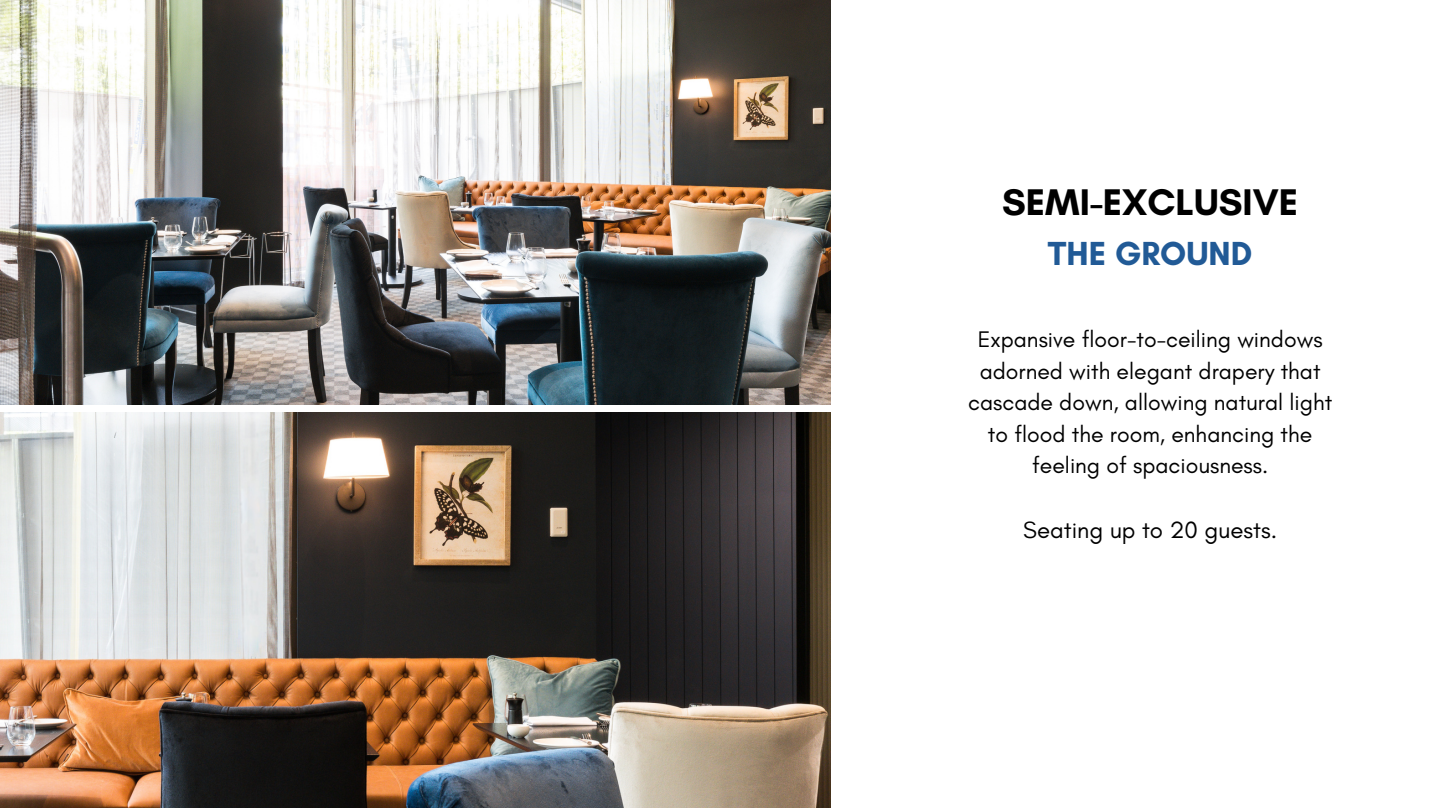
<style>
.page{position:relative;width:1440px;height:810px;background:#fff}
.page>*{position:absolute;margin:0;border:0;box-sizing:border-box;transform-origin:0 0}
.t1{font:700 37.8px "Glacial Indifference";color:#000}
.t2{font:700 34px "Glacial Indifference";color:#215a96}
.t3{font:24px "Glacial Indifference";color:#000}
.t4{font:23px/31.5px "Glacial Indifference";color:#000;text-align:center}
</style>
<div class="page">
<img style="left:0;top:0;width:831px;height:405px">
<img style="left:0;top:413px;width:831px;height:394px">
<p class="t1" style="left:1002px;top:179px;width:298px">SEMI-EXCLUSIVE</p>
<p class="t2" style="left:1048px;top:232px;width:206px">THE GROUND</p>
<h1 class="t4" style="left:968px;top:324px;width:366px">Expansive floor-to-ceiling windows adorned with elegant drapery that cascade down, allowing natural light to flood the room, enhancing the feeling of spaciousness.</h1>
<h2 class="t3" style="left:1023px;top:515px;width:255px">Seating up to 20 guests.</h2>
</div>
